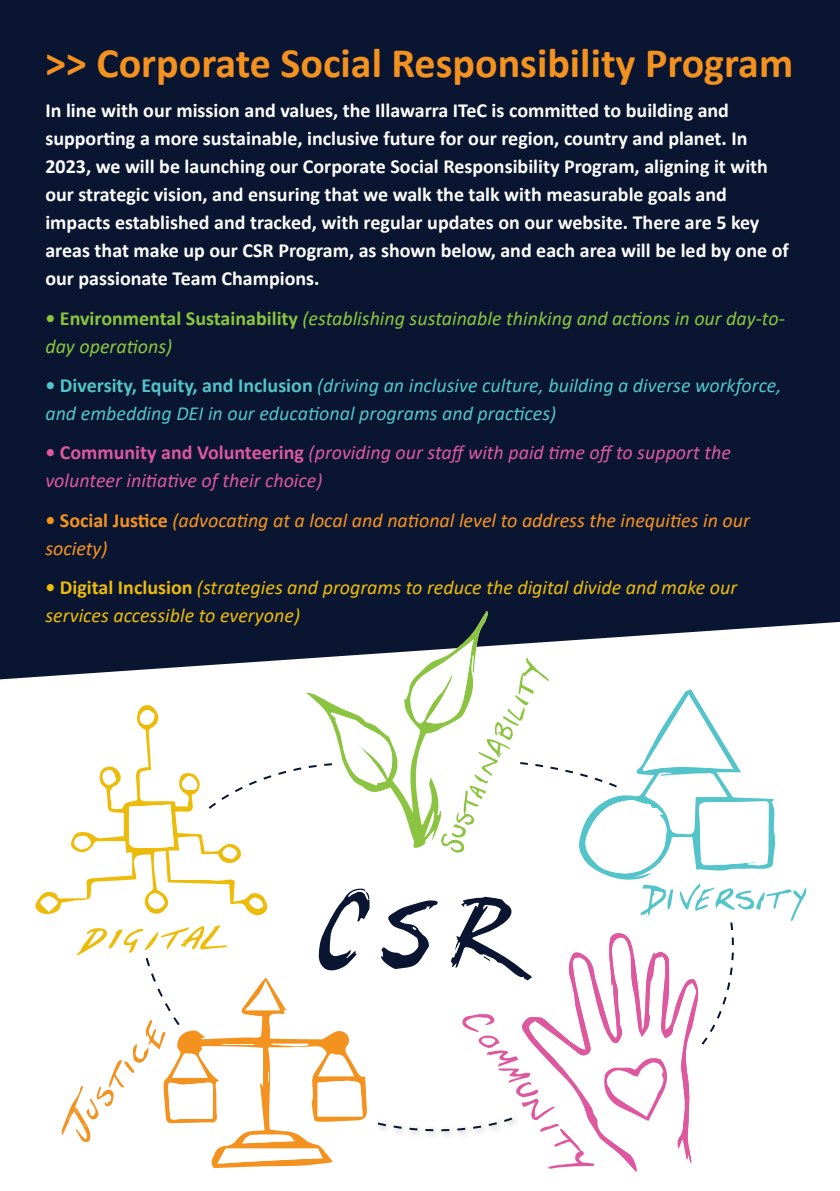
<style>
.page{position:relative;width:840px;height:1191px;background:#fff}
.page>*{position:absolute;margin:0;border:0;box-sizing:border-box;transform-origin:0 0}
.t1{font:700 42px "Calibri";color:#f3921f}
.t2{font:700 20px/28px "Calibri";color:#fff}
.t3{font:italic 20px/28px "Calibri";color:#53c4c9}
.t4{font:italic 20px/28px "Calibri";color:#de58a0}
.t5{font:italic 20px/28px "Calibri";color:#edbc0a}
.t6{font:italic 20px/28px "Calibri";color:#8bc63e}
.t7{font:italic 20px/28px "Calibri";color:#f7931d}
.s1{font-weight:700;font-style:normal}
</style>
<div class="page">
<div style="left:0;top:0;width:839px;height:679px;background:#091531"></div>
<div style="left:305px;top:610px;width:183px;height:29px;background:#091531"></div>
<svg style="left:39px;top:639px;width:767px;height:529px"></svg>
<p class="t1" style="left:45px;top:33px;width:749px">&gt;&gt; Corporate Social Responsibility Program</p>
<p class="t2" style="left:45px;top:96px;width:744px">In line with our mission and values, the Illawarra ITeC is committed to building and supporting a more sustainable, inclusive future for our region, country and planet. In 2023, we will be launching our Corporate Social Responsibility Program, aligning it with our strategic vision, and ensuring that we walk the talk with measurable goals and impacts established and tracked, with regular updates on our website. There are 5 key areas that make up our CSR Program, as shown below, and each area will be led by one of our passionate Team Champions.</p>
<p class="t6" style="left:45px;top:303px;width:740px"><span class="s1">• Environmental Sustainability</span> (establishing sustainable thinking and actions in our day-to&shy;day operations)</p>
<p class="t3" style="left:45px;top:370px;width:737px"><span class="s1">• Diversity, Equity, and Inclusion</span> (driving an inclusive culture, building a diverse workforce, and embedding DEI in our educational programs and practices)</p>
<p class="t4" style="left:45px;top:438px;width:686px"><span class="s1">• Community and Volunteering</span> (providing our staff with paid time off to support the volunteer initiative of their choice)</p>
<p class="t7" style="left:45px;top:505px;width:705px"><span class="s1">• Social Justice</span> (advocating at a local and national level to address the inequities in our society)</p>
<p class="t5" style="left:45px;top:572px;width:693px"><span class="s1">• Digital Inclusion</span> (strategies and programs to reduce the digital divide and make our services accessible to everyone)</p>
</div>
